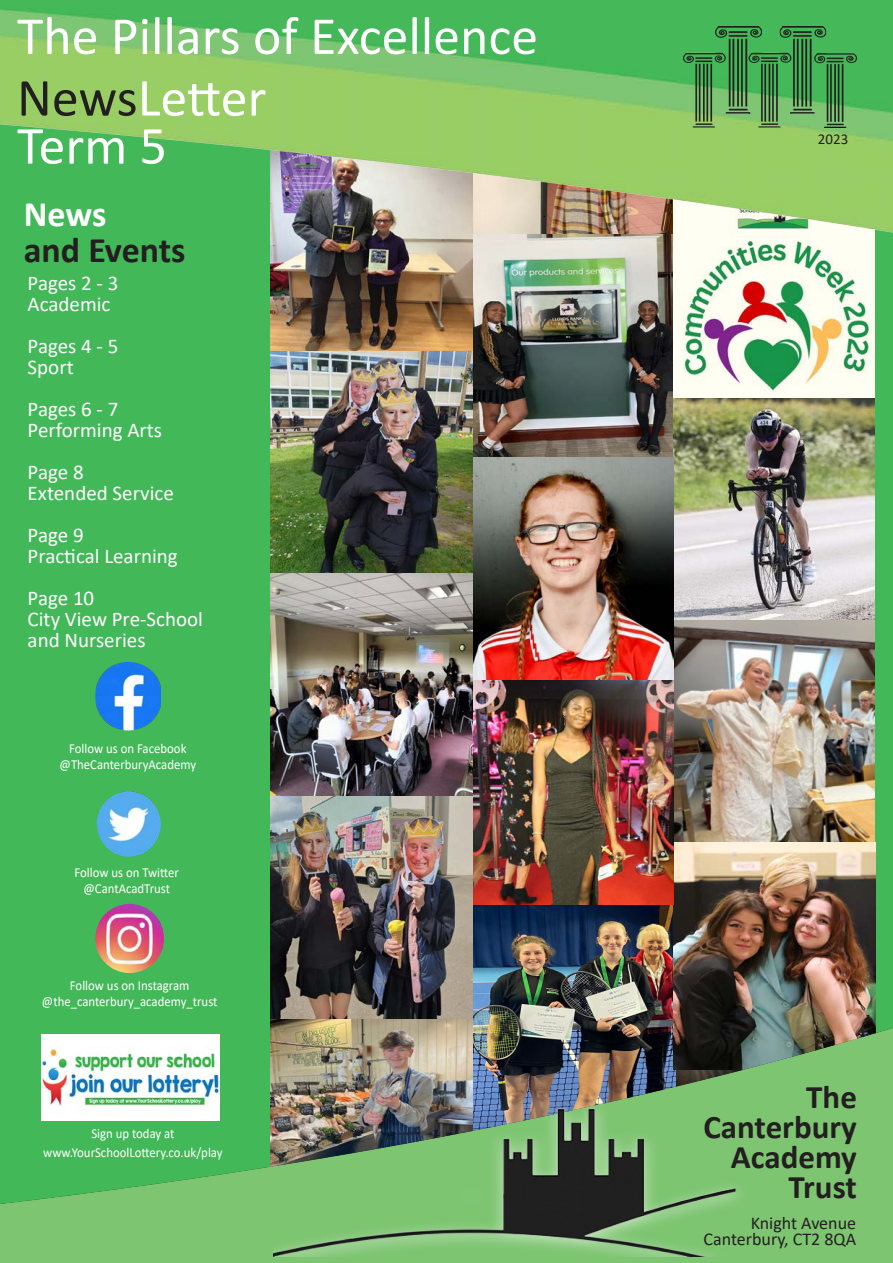
<style>
.page{position:relative;width:893px;height:1263px;background:#fff}
.page>*{position:absolute;margin:0;border:0;box-sizing:border-box;transform-origin:0 0}
.t1{font:54px "Calibri";color:#fff}
.t2{font:700 36px "Calibri";color:#231f20}
.t3{font:700 36px "Calibri";color:#fff}
.t4{font:700 33px "Calibri";color:#231f20}
.t5{font:21px "Calibri";color:#fff}
.t6{font:18px "Calibri";color:#231f20}
.t7{font:15px "Calibri";color:#231f20}
.t8{font:13.8px "Calibri";color:#fff;scale:.93 1}
.s1{color:#231f20}
</style>
<div class="page">
<div style="left:873px;top:168px;width:20px;height:1095px;background:#42b858"></div>
<img style="left:473px;top:904px;width:199px;height:122px">
<img style="left:673px;top:315px;width:202px;height:305px">
<img style="left:672px;top:620px;width:204px;height:406px">
<img style="left:472px;top:315px;width:201px;height:589px">
<img style="left:270px;top:315px;width:202px;height:711px">
<div style="left:0;top:0;width:270px;height:1263px;background:#42b858"></div>
<img style="left:0;top:1026px;width:893px;height:237px">
<img style="left:273px;top:1100px;width:472px;height:156px">
<img style="left:97px;top:791px;width:64px;height:66px">
<img style="left:95px;top:904px;width:69px;height:69px;border-radius:35px">
<img style="left:95px;top:662px;width:66px;height:68px">
<img style="left:41px;top:1034px;width:179px;height:86px">
<img style="left:0;top:0;width:893px;height:315px">
<img style="left:684px;top:27px;width:173px;height:100px">
<p class="t1" style="left:17px;top:-2px;width:523px">The Pillars of Excellence</p>
<p class="t1" style="left:17px;top:60px;width:251px"><span class="s1">News</span>Letter</p>
<p class="t1" style="left:17px;top:108px;width:151px">Term 5</p>
<p class="t7" style="left:818px;top:128px;width:32px">2023</p>
<p class="t3" style="left:24px;top:189px;width:84px">News</p>
<p class="t2" style="left:24px;top:225px;width:163px">and Events</p>
<p class="t5" style="left:28px;top:268px;width:92px">Pages 2 - 3</p>
<p class="t5" style="left:28px;top:289px;width:84px">Academic</p>
<p class="t5" style="left:28px;top:331px;width:92px">Pages 4 - 5</p>
<p class="t5" style="left:28px;top:352px;width:48px">Sport</p>
<p class="t5" style="left:28px;top:394px;width:92px">Pages 6 - 7</p>
<p class="t5" style="left:28px;top:415px;width:136px">Performing Arts</p>
<p class="t5" style="left:28px;top:457px;width:58px">Page 8</p>
<p class="t5" style="left:28px;top:478px;width:148px">Extended Service</p>
<p class="t5" style="left:28px;top:520px;width:58px">Page 9</p>
<p class="t5" style="left:28px;top:541px;width:152px">Practical Learning</p>
<p class="t5" style="left:28px;top:583px;width:68px">Page 10</p>
<p class="t5" style="left:28px;top:604px;width:177px">City View Pre-School</p>
<p class="t5" style="left:28px;top:625px;width:119px">and Nurseries</p>
<p class="t8" style="left:69px;top:738px;width:128px">Follow us on Facebook</p>
<p class="t8" style="left:60px;top:755px;width:148px">@TheCanterburyAcademy</p>
<p class="t8" style="left:75px;top:862px;width:114px">Follow us on Twitter</p>
<p class="t8" style="left:84px;top:879px;width:94px">@CantAcadTrust</p>
<p class="t8" style="left:70px;top:975px;width:130px">Follow us on Instagram</p>
<p class="t8" style="left:42px;top:992px;width:190px">@the_canterbury_academy_trust</p>
<p class="t8" style="left:91px;top:1124px;width:91px">Sign up today at</p>
<p class="t8" style="left:43px;top:1143px;width:194px">www.YourSchoolLottery.co.uk/play</p>
<p class="t4" style="left:806px;top:1073px;width:52px">The</p>
<p class="t4" style="left:703px;top:1103px;width:155px">Canterbury</p>
<p class="t4" style="left:731px;top:1133px;width:128px">Academy</p>
<p class="t4" style="left:789px;top:1163px;width:70px">Trust</p>
<p class="t6" style="left:751px;top:1210px;width:107px">Knight Avenue</p>
<p class="t6" style="left:703px;top:1227px;width:154px">Canterbury, CT2 8QA</p>
</div>
